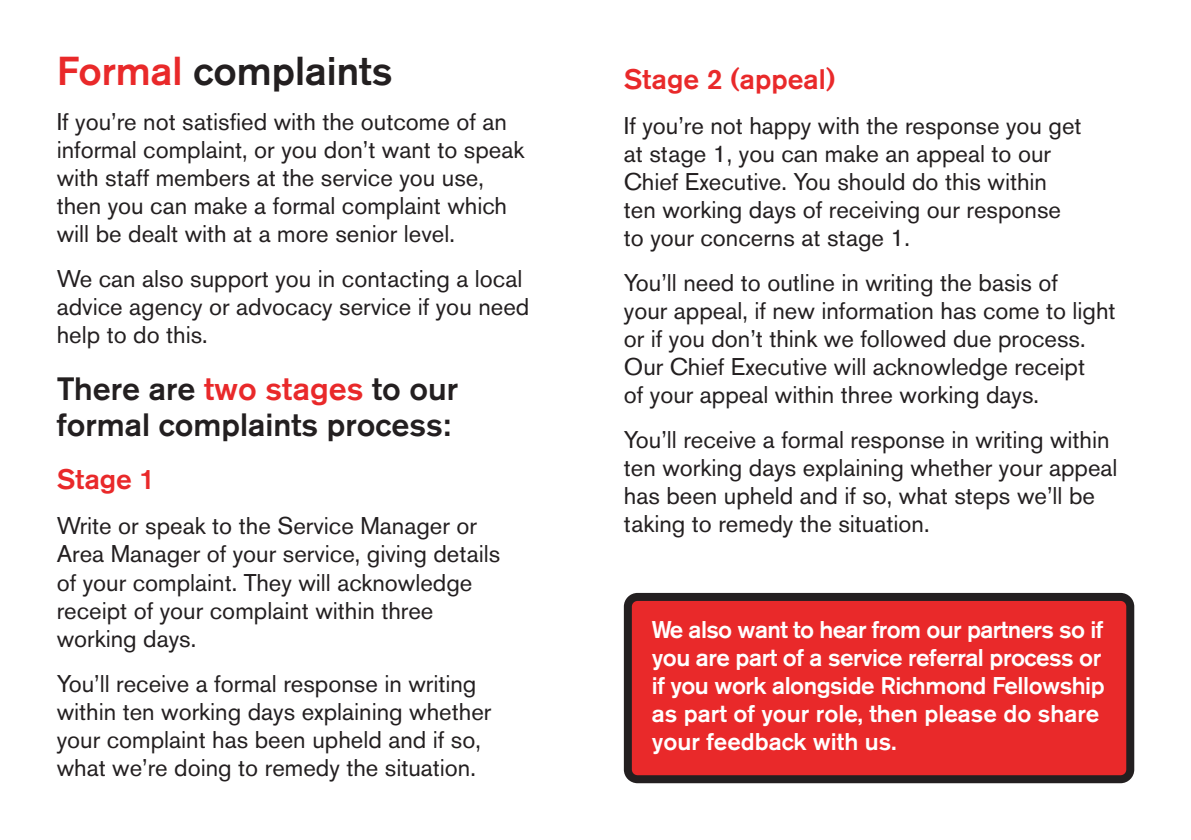
<style>
.page{position:relative;width:1191px;height:840px;background:#fff}
.page>*{position:absolute;margin:0;border:0;box-sizing:border-box;transform-origin:0 0}
.t1{font:500 40px "Akzidenz Grotesk BE";color:#231f20}
.t2{font:500 32px/36px "Akzidenz Grotesk BE";color:#231f20}
.t3{font:500 28px "Akzidenz Grotesk BE";color:#e9292a}
.t4{font:24px/28px "Akzidenz Grotesk BE";color:#231f20}
.t5{font:500 24px/28px "Akzidenz Grotesk BE";letter-spacing:-.02em;color:#fff}
.s1{color:#e9292a}
</style>
<div class="page">
<svg style="left:624px;top:592px;width:510px;height:190px;background:#d3292a"></svg>
<h1 class="t1" style="left:57px;top:57px;width:337px"><span class="s1">Formal</span> complaints</h1>
<p class="t4" style="left:57px;top:110px;width:469px">If you’re not satisfied with the outcome of an informal complaint, or you don’t want to speak with staff members at the service you use, then you can make a formal complaint which will be dealt with at a more senior level.</p>
<p class="t4" style="left:57px;top:267px;width:474px">We can also support you in contacting a local advice agency or advocacy service if you need help to do this.</p>
<h2 class="t2" style="left:57px;top:373px;width:403px">There are <span class="s1">two stages</span> to our formal complaints process:</h2>
<p class="t3" style="left:57px;top:469px;width:100px">Stage 1</p>
<p class="t4" style="left:57px;top:514px;width:445px">Write or speak to the Service Manager or Area Manager of your service, giving details of your complaint. They will acknowledge receipt of your complaint within three working days.</p>
<p class="t4" style="left:57px;top:671px;width:436px">You’ll receive a formal response in writing within ten working days explaining whether your complaint has been upheld and if so, what we’re doing to remedy the situation.</p>
<p class="t3" style="left:624px;top:69px;width:213px">Stage 2 (appeal)</p>
<p class="t4" style="left:624px;top:114px;width:459px">If you’re not happy with the response you get at stage 1, you can make an appeal to our Chief Executive. You should do this within ten working days of receiving our response to your concerns at stage 1.</p>
<p class="t4" style="left:624px;top:271px;width:493px">You’ll need to outline in writing the basis of<br>your appeal, if new information has come to light or if you don’t think we followed due process.<br>Our Chief Executive will acknowledge receipt<br>of your appeal within three working days.</p>
<p class="t4" style="left:624px;top:428px;width:495px">You’ll receive a formal response in writing within ten working days explaining whether your appeal has been upheld and if so, what steps we’ll be taking to remedy the situation.</p>
<p class="t5" style="left:652px;top:617px;width:454px">We also want to hear from our partners so if you are part of a service referral process or if you work alongside Richmond Fellowship as part of your role, then please do share your feedback with us.</p>
</div>
